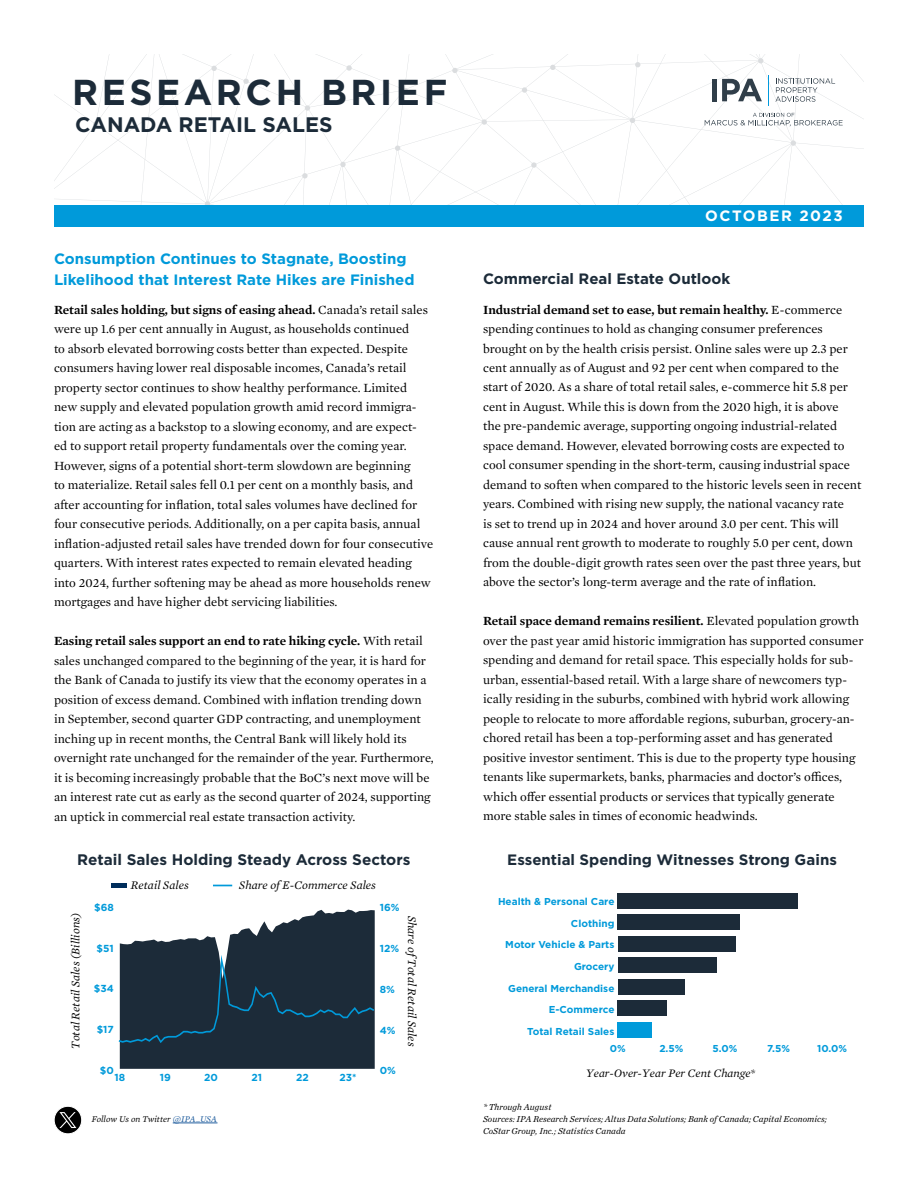
<style>
.page{position:relative;width:918px;height:1188px;background:#fff}
.page>*{position:absolute;margin:0;border:0;box-sizing:border-box;transform-origin:0 0}
.t1{font:700 36px "Gotham";letter-spacing:.1em;color:#1c2b39}
.t2{font:700 21px "Gotham";color:#1c2b39}
.t3{font:700 15.3px "Gotham";color:#1c2b39}
.t4{font:700 15px/21px "Gotham";color:#009ada}
.t5{font:700 15px "Gotham";color:#1c2b39}
.t6{font:700 15px "Gotham";letter-spacing:.1em;color:#fff}
.t7{font:12.75px/19.5px "Mercury Text G1";color:#000}
.t8{font:italic 11.85px "Mercury Text G1";color:#000}
.t9{font:italic 11.7px "Mercury Text G1";color:#000}
.t10{font:700 10.2px "Gotham";color:#009ada}
.t11{font:700 10.05px "Gotham";color:#009ada}
.t12{font:italic 9px/12px "Chronicle Text G1";letter-spacing:.005em;color:#000}
.t13{font:italic 9px "Mercury Text G1";color:#000}
.s1{font-weight:600}
.s2{color:#215e9e}
</style>
<div class="page">
<hr style="left:173px;top:1123px;width:44px;height:1px;background:#215e9e">
<svg style="left:54px;top:1106px;width:28px;height:28px"></svg>
<div style="left:54px;top:1106px;width:28px;height:28px;border:1px solid #fff;border-radius:50%"></div>
<svg style="left:59px;top:1112px;width:17px;height:16px"></svg>
<svg style="left:119px;top:910px;width:256px;height:159px;background:#384855"></svg>
<svg style="left:213px;top:885px;width:19px;height:1px"></svg>
<div style="left:111px;top:883px;width:16px;height:5px;background:#002d5b"></div>
<div style="left:618px;top:893px;width:180px;height:15px;background:#1c2b39"></div>
<div style="left:618px;top:914px;width:122px;height:16px;background:#1c2b39"></div>
<div style="left:618px;top:936px;width:118px;height:16px;background:#1c2b39"></div>
<div style="left:618px;top:958px;width:98px;height:15px;background:#1c2b39"></div>
<div style="left:618px;top:979px;width:66px;height:16px;background:#1c2b39"></div>
<div style="left:618px;top:1001px;width:49px;height:15px;background:#1c2b39"></div>
<div style="left:618px;top:1022px;width:34px;height:16px;background:#009ada"></div>
<svg style="left:54px;top:54px;width:810px;height:151px"></svg>
<div style="left:54px;top:205px;width:810px;height:22px;background:#009ada"></div>
<h1 class="t1" style="left:72px;top:68px;width:377px">RESEARCH BRIEF</h1>
<h2 class="t2" style="left:75px;top:111px;width:259px">CANADA RETAIL SALES</h2>
<p class="t6" style="left:705px;top:206px;width:139px">OCTOBER 2023</p>
<p class="t4" style="left:54px;top:248px;width:362px">Consumption Continues to Stagnate, Boosting<br>Likelihood that Interest Rate Hikes are Finished</p>
<p class="t7" style="left:54px;top:299px;width:381px"><span class="s1">Retail sales holding, but signs of easing ahead.</span> Canada’s retail sales were up 1.6 per cent annually in August, as households continued<br>to absorb elevated borrowing costs better than expected. Despite consumers having lower real disposable incomes, Canada’s retail property sector continues to show healthy performance. Limited new supply and elevated population growth amid record immigra&shy;tion are acting as a backstop to a slowing economy, and are expect-<br>ed to support retail property fundamentals over the coming year.<br>However, signs of a potential short-term slowdown are beginning<br>to materialize. Retail sales fell 0.1 per cent on a monthly basis, and after accounting for inflation, total sales volumes have declined for four consecutive periods. Additionally, on a per capita basis, annual inflation-adjusted retail sales have trended down for four consecutive quarters. With interest rates expected to remain elevated heading into 2024, further softening may be ahead as more households renew mortgages and have higher debt servicing liabilities.</p>
<p class="t7" style="left:54px;top:630px;width:381px"><span class="s1">Easing retail sales support an end to rate hiking cycle.</span> With retail sales unchanged compared to the beginning of the year, it is hard for the Bank of Canada to justify its view that the economy operates in a position of excess demand. Combined with inflation trending down in September, second quarter GDP contracting, and unemployment inching up in recent months, the Central Bank will likely hold its overnight rate unchanged for the remainder of the year. Furthermore, it is becoming increasingly probable that the BoC’s next move will be an interest rate cut as early as the second quarter of 2024, supporting an uptick in commercial real estate transaction activity.</p>
<p class="t5" style="left:483px;top:269px;width:249px">Commercial Real Estate Outlook</p>
<p class="t7" style="left:483px;top:299px;width:380px"><span class="s1">Industrial demand set to ease, but remain healthy.</span> E-commerce spending continues to hold as changing consumer preferences brought on by the health crisis persist. Online sales were up 2.3 per cent annually as of August and 92 per cent when compared to the start of 2020. As a share of total retail sales, e-commerce hit 5.8 per cent in August. While this is down from the 2020 high, it is above<br>the pre-pandemic average, supporting ongoing industrial-related space demand. However, elevated borrowing costs are expected to cool consumer spending in the short-term, causing industrial space demand to soften when compared to the historic levels seen in recent years. Combined with rising new supply, the national vacancy rate<br>is set to trend up in 2024 and hover around 3.0 per cent. This will cause annual rent growth to moderate to roughly 5.0 per cent, down from the double-digit growth rates seen over the past three years, but above the sector’s long-term average and the rate of inflation.</p>
<p class="t7" style="left:483px;top:611px;width:382px"><span class="s1">Retail space demand remains resilient.</span> Elevated population growth over the past year amid historic immigration has supported consumer spending and demand for retail space. This especially holds for sub&shy;urban, essential-based retail. With a large share of newcomers typ&shy;ically residing in the suburbs, combined with hybrid work allowing people to relocate to more affordable regions, suburban, grocery-an&shy;chored retail has been a top-performing asset and has generated positive investor sentiment. This is due to the property type housing tenants like supermarkets, banks, pharmacies and doctor’s offices, which offer essential products or services that typically generate more stable sales in times of economic headwinds.</p>
<p class="t3" style="left:77px;top:849px;width:335px">Retail Sales Holding Steady Across Sectors</p>
<p class="t5" style="left:507px;top:849px;width:331px">Essential Spending Witnesses Strong Gains</p>
<p class="t8" style="left:131px;top:876px;width:59px">Retail Sales</p>
<p class="t8" style="left:239px;top:876px;width:138px">Share of E-Commerce Sales</p>
<p class="t10" style="left:94px;top:900px;width:21px">$68</p>
<p class="t10" style="left:380px;top:901px;width:21px">16%</p>
<p class="t11" style="left:498px;top:895px;width:118px">Health &amp; Personal Care</p>
<p class="t8" style="left:67px;top:1049px;width:139px;rotate:-90deg">Total Retail Sales (Billions)</p>
<p class="t10" style="left:97px;top:941px;width:19px">$51</p>
<p class="t10" style="left:94px;top:982px;width:21px">$34</p>
<p class="t10" style="left:97px;top:1023px;width:19px">$17</p>
<p class="t8" style="left:421px;top:916px;width:132px;rotate:90deg">Share ofTotal Retail Sales</p>
<p class="t10" style="left:380px;top:942px;width:21px">12%</p>
<p class="t10" style="left:380px;top:982px;width:17px">8%</p>
<p class="t10" style="left:380px;top:1023px;width:17px">4%</p>
<p class="t11" style="left:571px;top:917px;width:45px">Clothing</p>
<p class="t11" style="left:505px;top:938px;width:111px">Motor Vehicle &amp; Parts</p>
<p class="t11" style="left:574px;top:960px;width:42px">Grocery</p>
<p class="t11" style="left:508px;top:981px;width:108px">General Merchandise</p>
<p class="t11" style="left:549px;top:1003px;width:67px">E-Commerce</p>
<p class="t11" style="left:527px;top:1024px;width:89px">Total Retail Sales</p>
<p class="t11" style="left:610px;top:1042px;width:17px">0%</p>
<p class="t11" style="left:659px;top:1042px;width:26px">2.5%</p>
<p class="t11" style="left:713px;top:1042px;width:26px">5.0%</p>
<p class="t11" style="left:767px;top:1042px;width:24px">7.5%</p>
<p class="t11" style="left:817px;top:1042px;width:31px">10.0%</p>
<p class="t10" style="left:100px;top:1063px;width:16px">$0</p>
<p class="t10" style="left:114px;top:1071px;width:12px">18</p>
<p class="t10" style="left:160px;top:1071px;width:13px">19</p>
<p class="t10" style="left:204px;top:1071px;width:15px">20</p>
<p class="t10" style="left:251px;top:1071px;width:12px">21</p>
<p class="t10" style="left:296px;top:1071px;width:14px">22</p>
<p class="t10" style="left:340px;top:1071px;width:19px">23*</p>
<p class="t10" style="left:380px;top:1064px;width:18px">0%</p>
<p class="t9" style="left:586px;top:1065px;width:171px">Year-Over-Year Per Cent Change*</p>
<p class="t13" style="left:92px;top:1113px;width:127px">Follow Us on Twitter <span class="s2">@IPA_USA</span></p>
<p class="t12" style="left:483px;top:1100px;width:345px">* Through August<br>Sources: IPA Research Services; Altus Data Solutions; Bank of Canada; Capital Economics;<br>CoStar Group, Inc.; Statistics Canada</p>
</div>
